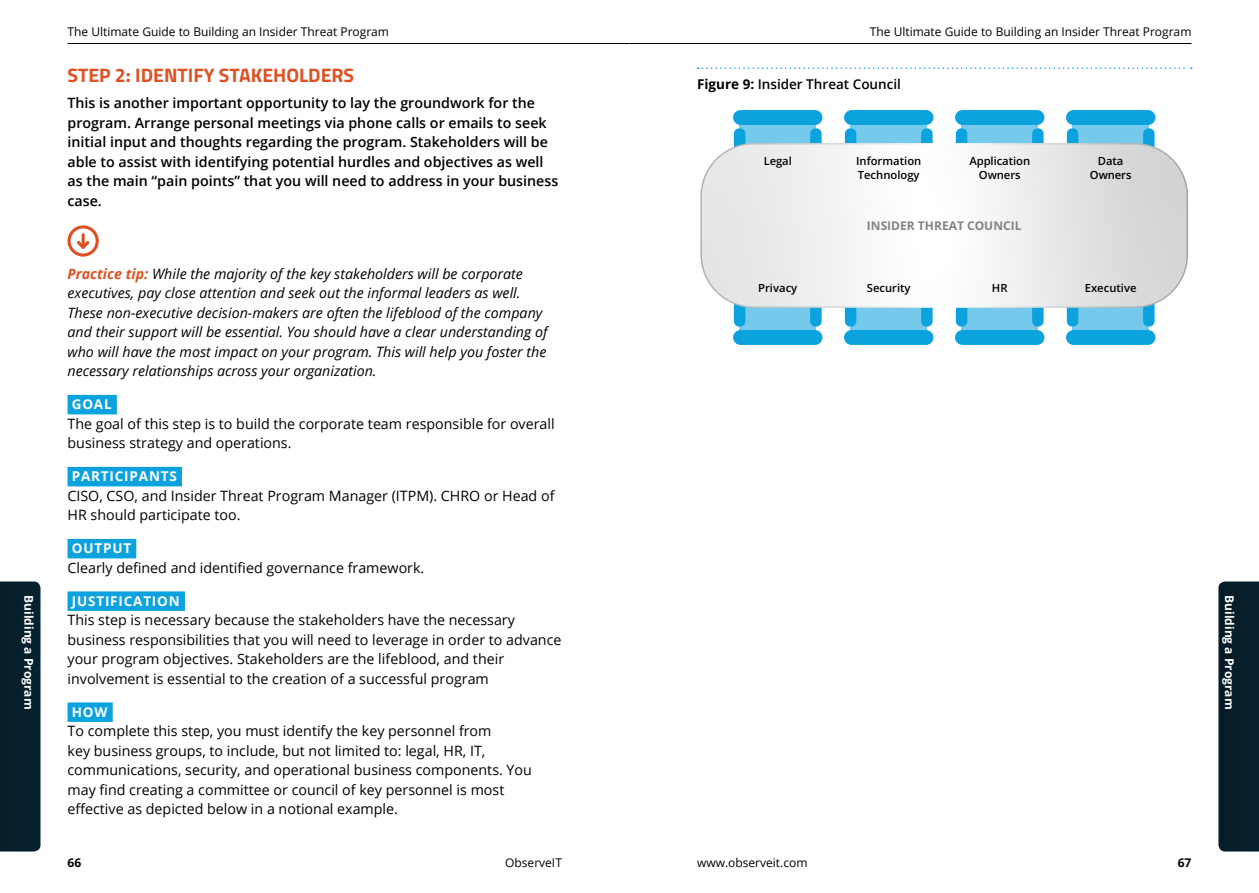
<style>
.page{position:relative;width:1259px;height:893px;background:#fff}
.page>*{position:absolute;margin:0;border:0;box-sizing:border-box;transform-origin:0 0}
.t1{font:700 19.5px "Titillium";color:#df5122}
.t2{font:14.25px/19.5px "Open Sans";color:#000}
.t3{font:italic 14.25px/19.5px "Open Sans";color:#000}
.t4{font:600 14.25px/19.5px "Open Sans";color:#000}
.t5{font:700 13.5px "Open Sans";letter-spacing:.06em;color:#fff}
.t6{font:600 13.5px "Open Sans";color:#000}
.t7{font:12px "Open Sans";color:#000}
.t8{font:700 12px "Open Sans";color:#fff}
.t9{font:700 12px "Open Sans";color:#818386}
.t10{font:700 12px "Open Sans";color:#000}
.t11{font:600 11.25px/13.5px "Open Sans";color:#000;text-align:center}
.s1{font-weight:700}
.s2{font-weight:700;color:#df5122}
</style>
<div class="page">
<hr style="left:68px;top:43px;width:561px;height:1px;background:#000">
<hr style="left:629px;top:43px;width:562px;height:1px;background:#000">
<div style="left:1218px;top:581px;width:41px;height:270px;background:#061e29"></div>
<div style="left:0;top:581px;width:40px;height:270px;background:#06202c"></div>
<div style="left:68px;top:395px;width:49px;height:19px;background:#0ca2de"></div>
<div style="left:68px;top:467px;width:114px;height:19px;background:#0ca2de"></div>
<div style="left:68px;top:539px;width:68px;height:19px;background:#0ca2de"></div>
<div style="left:68px;top:591px;width:117px;height:20px;background:#0ca2de"></div>
<div style="left:68px;top:702px;width:45px;height:20px;background:#0ca2de"></div>
<svg style="left:67px;top:225px;width:32px;height:32px"></svg>
<svg style="left:698px;top:68px;width:493px;height:1px"></svg>
<div style="left:961px;top:118px;width:77px;height:36px;background:#75caec"></div>
<div style="left:956px;top:128px;width:11px;height:58px;background:#0ca2de;border-radius:5px"></div>
<div style="left:1032px;top:128px;width:11px;height:58px;background:#0ca2de;border-radius:5px"></div>
<div style="left:955px;top:110px;width:89px;height:15px;background:#0ca2de;border-radius:7px"></div>
<div style="left:1072px;top:118px;width:76px;height:36px;background:#75caec"></div>
<div style="left:1067px;top:128px;width:11px;height:58px;background:#0ca2de;border-radius:5px"></div>
<div style="left:1143px;top:128px;width:11px;height:58px;background:#0ca2de;border-radius:5px"></div>
<div style="left:1066px;top:110px;width:89px;height:15px;background:#0ca2de;border-radius:7px"></div>
<div style="left:739px;top:118px;width:77px;height:36px;background:#75caec"></div>
<div style="left:734px;top:128px;width:11px;height:58px;background:#0ca2de;border-radius:5px"></div>
<div style="left:810px;top:128px;width:11px;height:58px;background:#0ca2de;border-radius:5px"></div>
<div style="left:733px;top:110px;width:89px;height:15px;background:#0ca2de;border-radius:7px"></div>
<div style="left:850px;top:118px;width:77px;height:36px;background:#75caec"></div>
<div style="left:845px;top:128px;width:11px;height:58px;background:#0ca2de;border-radius:5px"></div>
<div style="left:921px;top:128px;width:11px;height:58px;background:#0ca2de;border-radius:5px"></div>
<div style="left:844px;top:110px;width:89px;height:15px;background:#0ca2de;border-radius:7px"></div>
<div style="left:850px;top:301px;width:77px;height:36px;background:#75caec"></div>
<div style="left:921px;top:269px;width:11px;height:58px;background:#0ca2de;border-radius:5px"></div>
<div style="left:845px;top:269px;width:11px;height:58px;background:#0ca2de;border-radius:5px"></div>
<div style="left:844px;top:330px;width:89px;height:15px;background:#0ca2de;border-radius:7px"></div>
<div style="left:739px;top:301px;width:77px;height:36px;background:#75caec"></div>
<div style="left:810px;top:269px;width:11px;height:58px;background:#0ca2de;border-radius:5px"></div>
<div style="left:734px;top:269px;width:11px;height:58px;background:#0ca2de;border-radius:5px"></div>
<div style="left:733px;top:330px;width:89px;height:15px;background:#0ca2de;border-radius:7px"></div>
<div style="left:1072px;top:301px;width:76px;height:36px;background:#75caec"></div>
<div style="left:1143px;top:269px;width:11px;height:58px;background:#0ca2de;border-radius:5px"></div>
<div style="left:1067px;top:269px;width:11px;height:58px;background:#0ca2de;border-radius:5px"></div>
<div style="left:1066px;top:330px;width:89px;height:15px;background:#0ca2de;border-radius:7px"></div>
<div style="left:961px;top:301px;width:77px;height:36px;background:#75caec"></div>
<div style="left:1032px;top:269px;width:11px;height:58px;background:#0ca2de;border-radius:5px"></div>
<div style="left:956px;top:269px;width:11px;height:58px;background:#0ca2de;border-radius:5px"></div>
<div style="left:955px;top:330px;width:89px;height:15px;background:#0ca2de;border-radius:7px"></div>
<svg style="left:700px;top:143px;width:488px;height:165px"></svg>
<p class="t7" style="left:68px;top:24px;width:323px">The Ultimate Guide to Building an Insider Threat Program</p>
<p class="t7" style="left:870px;top:24px;width:323px">The Ultimate Guide to Building an Insider Threat Program</p>
<h1 class="t1" style="left:68px;top:60px;width:288px">STEP 2: IDENTIFY STAKEHOLDERS</h1>
<p class="t4" style="left:68px;top:93px;width:492px">This is another important opportunity to lay the groundwork for the program. Arrange personal meetings via phone calls or emails to seek initial input and thoughts regarding the program. Stakeholders will be able to assist with identifying potential hurdles and objectives as well as the main “pain points” that you will need to address in your business case.</p>
<p class="t6" style="left:697px;top:75px;width:205px"><span class="s1">Figure 9:</span> Insider Threat Council</p>
<p class="t11" style="left:856px;top:154px;width:67px;text-align:left">Information<br>Technology</p>
<p class="t11" style="left:763px;top:154px;width:30px">Legal</p>
<p class="t11" style="left:1090px;top:154px;width:43px">Data<br>Owners</p>
<p class="t11" style="left:969px;top:154px;width:62px">Application<br>Owners</p>
<p class="t9" style="left:867px;top:217px;width:156px">INSIDER THREAT COUNCIL</p>
<p class="t3" style="left:68px;top:263px;width:481px"><span class="s2">Practice tip:</span> While the majority of the key stakeholders will be corporate executives, pay close attention and seek out the informal leaders as well.<br>These non-executive decision-makers are often the lifeblood of the company and their support will be essential. You should have a clear understanding of who will have the most impact on your program. This will help you foster the necessary relationships across your organization.</p>
<p class="t5" style="left:72px;top:395px;width:41px">GOAL</p>
<p class="t2" style="left:68px;top:413px;width:489px">The goal of this step is to build the corporate team responsible for overall business strategy and operations.</p>
<p class="t5" style="left:72px;top:467px;width:106px">PARTICIPANTS</p>
<p class="t2" style="left:68px;top:485px;width:488px">CISO, CSO, and Insider Threat Program Manager (ITPM). CHRO or Head of<br>HR should participate too.</p>
<p class="t5" style="left:72px;top:539px;width:61px">OUTPUT</p>
<p class="t2" style="left:68px;top:557px;width:358px">Clearly defined and identified governance framework.</p>
<p class="t5" style="left:72px;top:591px;width:109px">JUSTIFICATION</p>
<p class="t2" style="left:68px;top:610px;width:495px">This step is necessary because the stakeholders have the necessary business responsibilities that you will need to leverage in order to advance your program objectives. Stakeholders are the lifeblood, and their involvement is essential to the creation of a successful program</p>
<p class="t5" style="left:72px;top:702px;width:37px">HOW</p>
<p class="t2" style="left:68px;top:721px;width:466px">To complete this step, you must identify the key personnel from<br>key business groups, to include, but not limited to: legal, HR, IT, communications, security, and operational business components. You may find creating a committee or council of key personnel is most effective as depicted below in a notional example.</p>
<p class="t11" style="left:758px;top:281px;width:41px">Privacy</p>
<p class="t11" style="left:867px;top:281px;width:45px">Security</p>
<p class="t11" style="left:992px;top:281px;width:17px">HR</p>
<p class="t11" style="left:1084px;top:281px;width:53px">Executive</p>
<p class="t8" style="left:37px;top:595px;width:116px;rotate:90deg">Building a Program</p>
<p class="t8" style="left:1238px;top:595px;width:116px;rotate:90deg">Building a Program</p>
<p class="t10" style="left:68px;top:854px;width:15px">66</p>
<p class="t7" style="left:505px;top:854px;width:58px">ObserveIT</p>
<p class="t7" style="left:697px;top:854px;width:112px">www.observeit.com</p>
<p class="t10" style="left:1177px;top:854px;width:15px">67</p>
</div>
